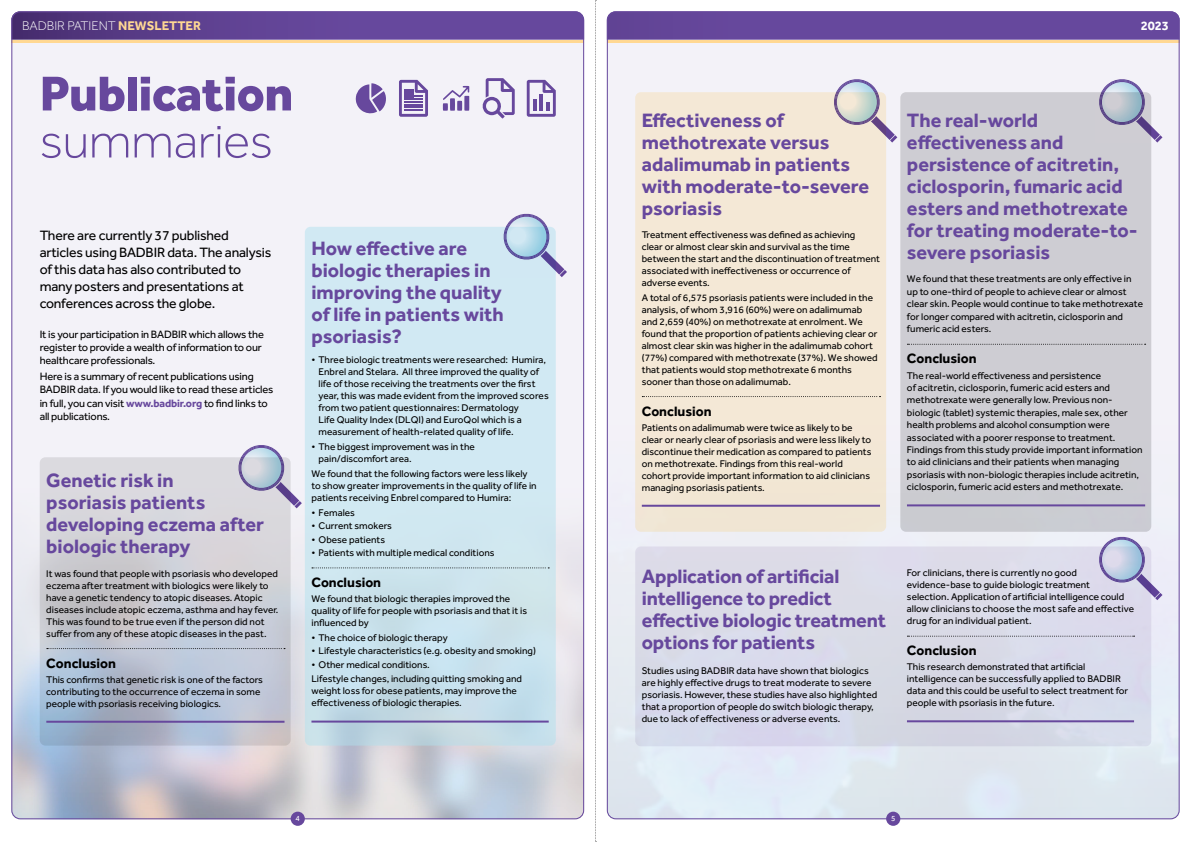
<style>
.page{position:relative;width:1191px;height:842px;background:#fff}
.page>*{position:absolute;margin:0;border:0;box-sizing:border-box;transform-origin:0 0}
.heading{font:800 50.5px/47px "Effra";letter-spacing:-.01em;color:#67489d}
.heading-2{font:700 20px/22px "Effra";color:#67489d}
.sub-heading___less_s{font:14px/16.8px "Effra";letter-spacing:-.015em;color:#000}
.sub-heading___less_s-2{font:700 14px "Effra";color:#000}
.t1{font:300 13px "Effra";color:#fff}
.t2{font:700 13px "Effra";color:#fff}
.sub-heading___less_s-3{font:11px/13.2px "Effra";letter-spacing:-.015em;color:#000}
.body{font:10px/12px "Effra";color:#000}
.t3{font:8px "Effra";color:#fff}
.s1{font-weight:700;color:#ffd893}
.s2{font-weight:300}
.s3{font-weight:700;color:#67489d}
</style>
<div class="page">
<div style="left:609px;top:43px;width:568px;height:313px;background:#f3f2f8"></div>
<img style="left:607px;top:356px;width:572px;height:463px">
<div style="left:13px;top:43px;width:569px;height:420px;background:#f3f2f8"></div>
<img style="left:11px;top:463px;width:573px;height:356px">
<svg style="left:40px;top:457px;width:251px;height:289px;background:#c5c9d4"></svg>
<div style="left:900px;top:92px;width:251px;height:440px;background:#cecdd3;border-radius:6px"></div>
<div style="left:635px;top:92px;width:251px;height:440px;background:#f4e8d6;border-radius:6px"></div>
<div style="left:635px;top:546px;width:516px;height:200px;background:#d9dbe9;border-radius:6px"></div>
<div style="left:305px;top:227px;width:251px;height:519px;background:linear-gradient(to bottom,#d5edf6,#c7dee9);border-radius:6px"></div>
<svg style="left:47px;top:648px;width:238px;height:1px"></svg>
<hr style="left:46px;top:721px;width:238px;height:2px;background:#67489d">
<svg style="left:642px;top:396px;width:238px;height:1px"></svg>
<hr style="left:642px;top:505px;width:238px;height:2px;background:#67489d">
<svg style="left:235px;top:442px;width:67px;height:66px"></svg>
<svg style="left:830px;top:76px;width:67px;height:67px"></svg>
<svg style="left:907px;top:636px;width:227px;height:1px"></svg>
<hr style="left:907px;top:720px;width:227px;height:2px;background:#67489d">
<svg style="left:443px;top:86px;width:26px;height:25px"></svg>
<svg style="left:356px;top:83px;width:31px;height:31px"></svg>
<svg style="left:399px;top:80px;width:29px;height:37px"></svg>
<div style="left:404px;top:89px;width:9px;height:11px;background:#67489d"></div>
<svg style="left:482px;top:78px;width:33px;height:41px"></svg>
<svg style="left:527px;top:80px;width:29px;height:37px"></svg>
<svg style="left:312px;top:567px;width:237px;height:1px"></svg>
<hr style="left:311px;top:720px;width:238px;height:2px;background:#67489d">
<svg style="left:500px;top:210px;width:67px;height:67px"></svg>
<svg style="left:907px;top:344px;width:238px;height:1px"></svg>
<hr style="left:907px;top:504px;width:238px;height:2px;background:#67489d">
<svg style="left:1095px;top:76px;width:67px;height:67px"></svg>
<svg style="left:1095px;top:533px;width:67px;height:67px"></svg>
<svg style="left:13px;top:11px;width:571px;height:29px;background:#614493"></svg>
<svg style="left:607px;top:11px;width:572px;height:29px;background:#674a9d"></svg>
<hr style="left:11px;top:40px;width:573px;height:3px;background:#ffd893">
<hr style="left:607px;top:40px;width:572px;height:3px;background:#ffd893">
<div style="left:291px;top:812px;width:14px;height:14px;background:#67489d;border-radius:50%"></div>
<div style="left:886px;top:812px;width:14px;height:14px;background:#67489d;border-radius:50%"></div>
<svg style="left:595px;top:0;width:1px;height:842px"></svg>
<h3 class="t1" style="left:22px;top:18px;width:180px">BADBIR PATIENT <span class="s1">NEWSLETTER</span></h3>
<h3 class="t2" style="left:1140px;top:18px;width:30px">2023</h3>
<p class="heading" style="left:40px;top:69px;width:255px">Publication <span class="s2">summaries</span></p>
<p class="sub-heading___less_s" style="left:40px;top:227px;width:233px">There are currently 37 published articles using BADBIR data. The analysis of this data has also contributed to many posters and presentations at conferences across the globe.</p>
<p class="sub-heading___less_s-3" style="left:40px;top:327px;width:226px">It is your participation in BADBIR which allows the register to provide a wealth of information to our healthcare professionals.</p>
<p class="sub-heading___less_s-3" style="left:40px;top:370px;width:235px">Here is a summary of recent publications using BADBIR data. If you would like to read these articles in full, you can visit <span class="s3">www.badbir.org</span> to find links to all publications.</p>
<p class="heading-2" style="left:46px;top:469px;width:219px">Genetic risk in<br>psoriasis patients developing eczema after biologic therapy</p>
<p class="body" style="left:46px;top:567px;width:234px">It was found that people with psoriasis who developed eczema after treatment with biologics were likely to have a genetic tendency to atopic diseases. Atopic diseases include atopic eczema, asthma and hay fever.<br>This was found to be true even if the person did not suffer from any of these atopic diseases in the past.</p>
<p class="sub-heading___less_s-2" style="left:46px;top:654px;width:71px">Conclusion</p>
<p class="body" style="left:46px;top:673px;width:218px">This confirms that genetic risk is one of the factors contributing to the occurrence of eczema in some people with psoriasis receiving biologics.</p>
<p class="heading-2" style="left:311px;top:237px;width:194px">How effective are biologic therapies in improving the quality of life in patients with psoriasis?</p>
<p class="body" style="left:318px;top:354px;width:232px;text-indent:-7px">• Three biologic treatments were researched: Humira, Enbrel and Stelara. All three improved the quality of life of those receiving the treatments over the first year, this was made evident from the improved scores from two patient questionnaires: Dermatology<br>Life Quality Index (DLQI) and EuroQol which is a measurement of health-related quality of life.</p>
<p class="body" style="left:318px;top:441px;width:158px;text-indent:-7px">• The biggest improvement was in the pain/discomfort area.</p>
<p class="body" style="left:311px;top:467px;width:227px">We found that the following factors were less likely to show greater improvements in the quality of life in patients receiving Enbrel compared to Humira:</p>
<p class="body" style="left:311px;top:506px;width:45px">• Females</p>
<p class="body" style="left:311px;top:520px;width:82px">• Current smokers</p>
<p class="body" style="left:311px;top:533px;width:75px">• Obese patients</p>
<p class="body" style="left:311px;top:547px;width:185px">• Patients with multiple medical conditions</p>
<p class="sub-heading___less_s-2" style="left:311px;top:574px;width:71px">Conclusion</p>
<p class="body" style="left:311px;top:592px;width:217px">We found that biologic therapies improved the quality of life for people with psoriasis and that it is influenced by</p>
<p class="body" style="left:311px;top:631px;width:138px">• The choice of biologic therapy</p>
<p class="body" style="left:311px;top:645px;width:226px">• Lifestyle characteristics (e.g. obesity and smoking)</p>
<p class="body" style="left:311px;top:658px;width:120px">• Other medical conditions.</p>
<p class="body" style="left:311px;top:673px;width:212px">Lifestyle changes, including quitting smoking and weight loss for obese patients, may improve the effectiveness of biologic therapies.</p>
<p class="heading-2" style="left:642px;top:108px;width:229px">Effectiveness of methotrexate versus adalimumab in patients with moderate-to-severe psoriasis</p>
<p class="body" style="left:642px;top:228px;width:240px">Treatment effectiveness was defined as achieving<br>clear or almost clear skin and survival as the time between the start and the discontinuation of treatment associated with ineffectiveness or occurrence of adverse events.</p>
<p class="body" style="left:642px;top:291px;width:237px">A total of 6,575 psoriasis patients were included in the analysis, of whom 3,916 (60%) were on adalimumab and 2,659 (40%) on methotrexate at enrolment. We found that the proportion of patients achieving clear or almost clear skin was higher in the adalimumab cohort (77%) compared with methotrexate (37%). We showed that patients would stop methotrexate 6 months sooner than those on adalimumab.</p>
<p class="sub-heading___less_s-2" style="left:642px;top:402px;width:71px">Conclusion</p>
<p class="body" style="left:642px;top:421px;width:231px">Patients on adalimumab were twice as likely to be clear or nearly clear of psoriasis and were less likely to discontinue their medication as compared to patients on methotrexate. Findings from this real-world cohort provide important information to aid clinicians managing psoriasis patients.</p>
<p class="heading-2" style="left:907px;top:108px;width:232px">The real-world effectiveness and persistence of acitretin, ciclosporin, fumaric acid esters and methotrexate for treating moderate-to&shy;severe psoriasis</p>
<p class="body" style="left:907px;top:273px;width:238px;line-height:12.5px">We found that these treatments are only effective in up to one-third of people to achieve clear or almost clear skin. People would continue to take methotrexate for longer compared with acitretin, ciclosporin and fumeric acid esters.</p>
<p class="sub-heading___less_s-2" style="left:907px;top:350px;width:71px">Conclusion</p>
<p class="body" style="left:907px;top:369px;width:237px;line-height:12.4px">The real-world effectiveness and persistence<br>of acitretin, ciclosporin, fumeric acid esters and methotrexate were generally low. Previous non&shy;biologic (tablet) systemic therapies, male sex, other health problems and alcohol consumption were associated with a poorer response to treatment.<br>Findings from this study provide important information to aid clinicians and their patients when managing psoriasis with non-biologic therapies include acitretin, ciclosporin, fumeric acid esters and methotrexate.</p>
<p class="heading-2" style="left:642px;top:565px;width:246px">Application of artificial intelligence to predict effective biologic treatment options for patients</p>
<p class="body" style="left:642px;top:664px;width:237px">Studies using BADBIR data have shown that biologics are highly effective drugs to treat moderate to severe psoriasis. However, these studies have also highlighted that a proportion of people do switch biologic therapy, due to lack of effectiveness or adverse events.</p>
<p class="body" style="left:907px;top:567px;width:229px">For clinicians, there is currently no good evidence-base to guide biologic treatment selection. Application of artificial intelligence could allow clinicians to choose the most safe and effective drug for an individual patient.</p>
<p class="sub-heading___less_s-2" style="left:907px;top:642px;width:71px">Conclusion</p>
<p class="body" style="left:907px;top:661px;width:223px">This research demonstrated that artificial intelligence can be successfully applied to BADBIR data and this could be useful to select treatment for people with psoriasis in the future.</p>
<p class="t3" style="left:295px;top:814px;width:6px">4</p>
<p class="t3" style="left:891px;top:814px;width:6px">5</p>
</div>
